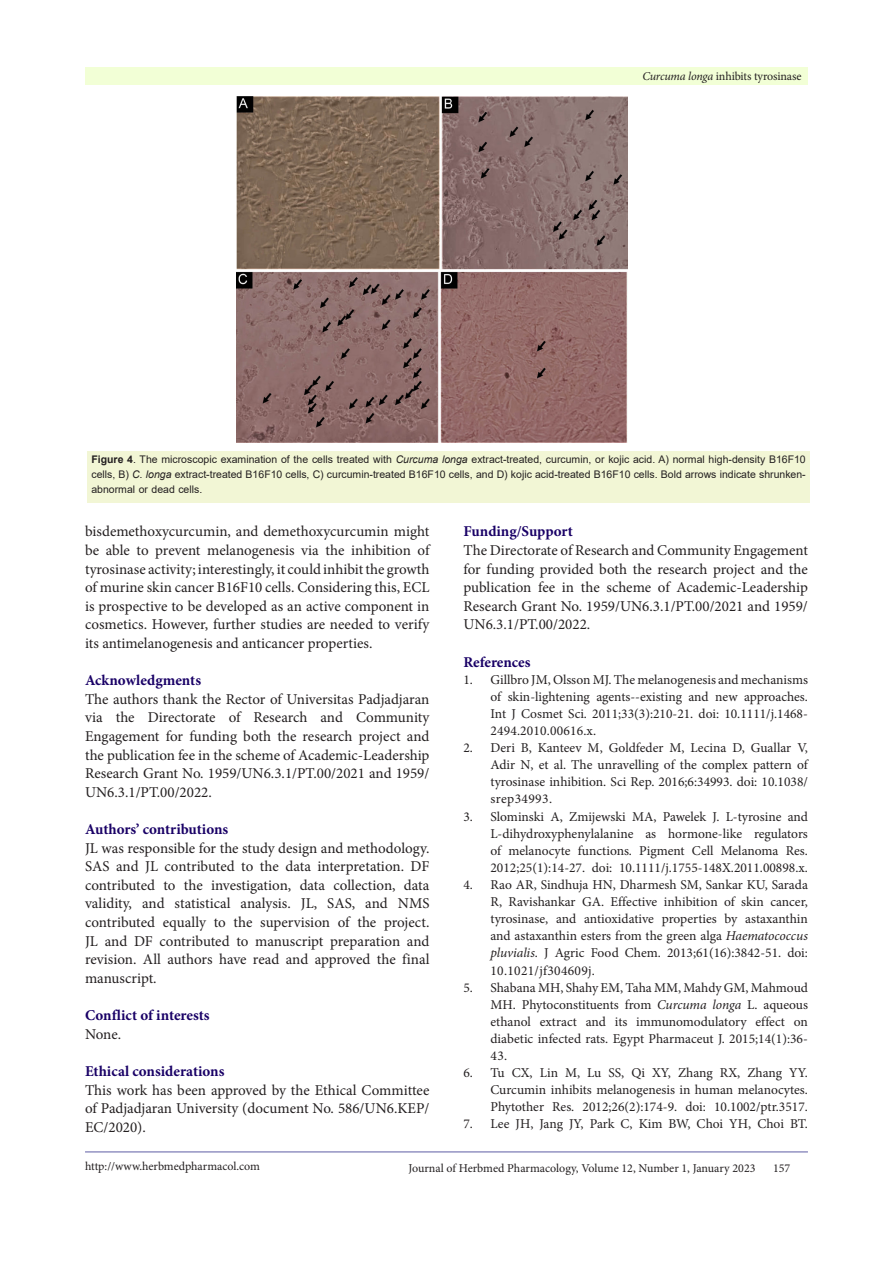
<style>
.page{position:relative;width:893px;height:1263px;background:#fff}
.page>*{position:absolute;margin:0;border:0;box-sizing:border-box;transform-origin:0 0}
.abstract{font:15px/18.6px "Minion Pro";color:#231f20;text-align:justify}
.abstract-2{font:700 15px "Minion Pro";color:#190066}
.t1{font:13.5px/17.1px "Minion Pro";color:#231f20;text-align:justify}
.t2{font:12px "Minion Pro";letter-spacing:-.005em;color:#231f20}
.t3{font:10.5px/15px "Arial";color:#231f20;text-align:justify}
.s1{font-style:italic}
.s2{font-weight:700}
</style>
<div class="page">
<hr style="left:85px;top:1152px;width:723px;height:1px;background:#5e5ca5">
<div style="left:85px;top:68px;width:723px;height:17px;background:#f2ffd6"></div>
<img style="left:236px;top:97px;width:392px;height:345px">
<div style="left:87px;top:451px;width:723px;height:51px;background:#f2f6d5"></div>
<p class="t2" style="left:642px;top:68px;width:161px"><span class="s1">Curcuma longa</span> inhibits tyrosinase</p>
<p class="t3" style="left:91px;top:452px;width:716px"><span class="s2">Figure 4</span>. The microscopic examination of the cells treated with <span class="s1">Curcuma longa</span> extract-treated, curcumin, or kojic acid. A) normal high-density B16F10 cells, B) <span class="s1">C. longa</span> extract-treated B16F10 cells, C) curcumin-treated B16F10 cells, and D) kojic acid-treated B16F10 cells. Bold arrows indicate shrunken&shy;abnormal or dead cells.</p>
<p class="abstract" style="left:85px;top:522px;width:346px">bisdemethoxycurcumin, and demethoxycurcumin might be able to prevent melanogenesis via the inhibition of tyrosinase activity; interestingly, it could inhibit the growth of murine skin cancer B16F10 cells. Considering this, ECL is prospective to be developed as an active component in cosmetics. However, further studies are needed to verify its antimelanogenesis and anticancer properties.</p>
<p class="abstract-2" style="left:85px;top:670px;width:118px">Acknowledgments</p>
<p class="abstract" style="left:85px;top:690px;width:346px">The authors thank the Rector of Universitas Padjadjaran via the Directorate of Research and Community Engagement for funding both the research project and the publication fee in the scheme of Academic-Leadership Research Grant No. 1959/UN6.3.1/PT.00/2021 and 1959/ UN6.3.1/PT.00/2022.</p>
<p class="abstract-2" style="left:85px;top:819px;width:145px">Authors’ contributions</p>
<p class="abstract" style="left:85px;top:839px;width:346px">JL was responsible for the study design and methodology.<br>SAS and JL contributed to the data interpretation. DF contributed to the investigation, data collection, data validity, and statistical analysis. JL, SAS, and NMS contributed equally to the supervision of the project.<br>JL and DF contributed to manuscript preparation and revision. All authors have read and approved the final manuscript.</p>
<p class="abstract-2" style="left:85px;top:1005px;width:126px">Conflict of interests</p>
<p class="abstract" style="left:85px;top:1025px;width:38px">None.</p>
<p class="abstract-2" style="left:85px;top:1060px;width:141px">Ethical considerations</p>
<p class="abstract" style="left:85px;top:1080px;width:346px">This work has been approved by the Ethical Committee of Padjadjaran University (document No. 586/UN6.KEP/ EC/2020).</p>
<p class="abstract-2" style="left:463px;top:521px;width:111px">Funding/Support</p>
<p class="abstract" style="left:463px;top:541px;width:346px">The Directorate of Research and Community Engagement for funding provided both the research project and the publication fee in the scheme of Academic-Leadership Research Grant No. 1959/UN6.3.1/PT.00/2021 and 1959/ UN6.3.1/PT.00/2022.</p>
<p class="abstract-2" style="left:463px;top:651px;width:69px">References</p>
<p class="t1" style="left:490px;top:671px;width:319px;text-indent:-27px">1. Gillbro JM, Olsson MJ. The melanogenesis and mechanisms of skin-lightening agents--existing and new approaches.<br>Int J Cosmet Sci. 2011;33(3):210-21. doi: 10.1111/j.1468- 2494.2010.00616.x.</p>
<p class="t1" style="left:490px;top:739px;width:319px;text-indent:-27px">2. Deri B, Kanteev M, Goldfeder M, Lecina D, Guallar V, Adir N, et al. The unravelling of the complex pattern of tyrosinase inhibition. Sci Rep. 2016;6:34993. doi: 10.1038/ srep34993.</p>
<p class="t1" style="left:490px;top:808px;width:319px;text-indent:-27px">3. Slominski A, Zmijewski MA, Pawelek J. L-tyrosine and L-dihydroxyphenylalanine as hormone-like regulators of melanocyte functions. Pigment Cell Melanoma Res.<br>2012;25(1):14-27. doi: 10.1111/j.1755-148X.2011.00898.x.</p>
<p class="t1" style="left:490px;top:876px;width:319px;text-indent:-27px">4. Rao AR, Sindhuja HN, Dharmesh SM, Sankar KU, Sarada R, Ravishankar GA. Effective inhibition of skin cancer, tyrosinase, and antioxidative properties by astaxanthin and astaxanthin esters from the green alga <span class="s1">Haematococcus pluvialis</span>. J Agric Food Chem. 2013;61(16):3842-51. doi:<br>10.1021/jf304609j.</p>
<p class="t1" style="left:490px;top:979px;width:319px;text-indent:-27px">5. Shabana MH, Shahy EM, Taha MM, Mahdy GM, Mahmoud MH. Phytoconstituents from <span class="s1">Curcuma longa</span> L. aqueous ethanol extract and its immunomodulatory effect on diabetic infected rats. Egypt Pharmaceut J. 2015;14(1):36- 43.</p>
<p class="t1" style="left:490px;top:1064px;width:319px;text-indent:-27px">6. Tu CX, Lin M, Lu SS, Qi XY, Zhang RX, Zhang YY.<br>Curcumin inhibits melanogenesis in human melanocytes.<br>Phytother Res. 2012;26(2):174-9. doi: 10.1002/ptr.3517.</p>
<p class="t1" style="left:463px;top:1115px;width:346px">7. Lee JH, Jang JY, Park C, Kim BW, Choi YH, Choi BT.</p>
<p class="t2" style="left:85px;top:1158px;width:177px">http://www.herbmedpharmacol.com</p>
<p class="t2" style="left:408px;top:1160px;width:349px">Journal of Herbmed Pharmacology, Volume 12, Number 1, January 2023</p>
<p class="t2" style="left:773px;top:1160px;width:19px">157</p>
</div>
